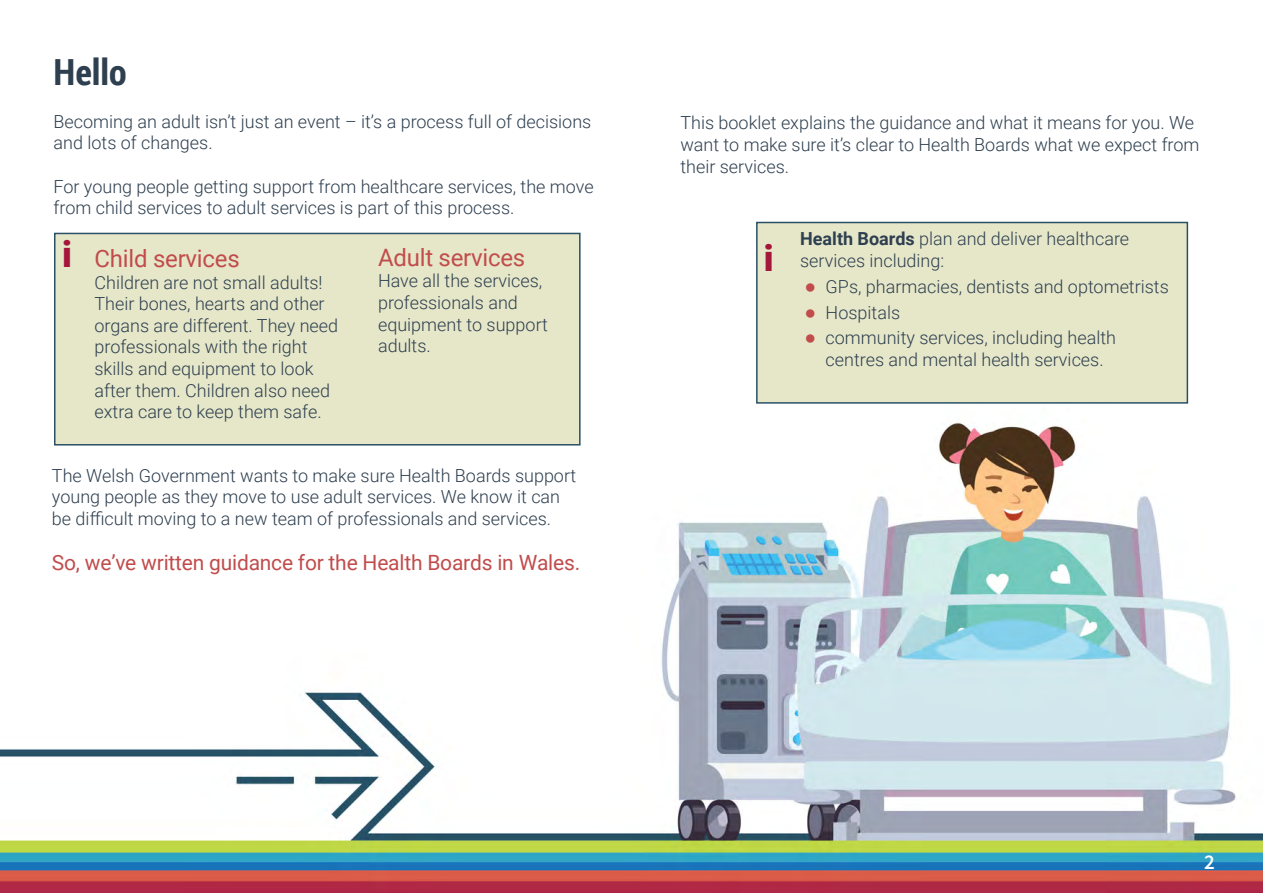
<style>
.page{position:relative;width:1263px;height:893px;background:#fff}
.page>*{position:absolute;margin:0;border:0;box-sizing:border-box;transform-origin:0 0}
.t1{font:700 36px "Roboto Condensed";color:#2e3f4f}
.t2{font:900 36px "Roboto";color:#a4163a}
.t3{font:24px "Roboto";letter-spacing:-.01em;color:#c14c4c}
.t4{font:21px "Roboto";letter-spacing:-.01em;color:#c14c4c}
.t5{font:600 21px "Source Sans Pro";color:#fff}
.t6{font:300 18px/21.6px "Roboto";color:#2e3f4f}
.s1{font-weight:700}
.s2{font-family:"Arial";font-weight:700;font-size:19.5px;color:#c14c4c}
</style>
<div class="page">
<img style="left:0;top:221px;width:1263px;height:672px">
<div style="left:757px;top:222px;width:430px;height:181px;background:#e6e7c9"></div>
<div style="left:756px;top:222px;width:432px;height:182px;border:2px solid #295165"></div>
<div style="left:54px;top:233px;width:526px;height:213px;background:#e6e7c9;border:2px solid #295165"></div>
<p class="t1" style="left:54px;top:46px;width:75px">Hello</p>
<p class="t6" style="left:54px;top:110px;width:539px">Becoming an adult isn’t just an event – it’s a process full of decisions and lots of changes.</p>
<p class="t6" style="left:54px;top:175px;width:542px">For young people getting support from healthcare services, the move from child services to adult services is part of this process.</p>
<p class="t3" style="left:94px;top:242px;width:147px">Child services</p>
<p class="t6" style="left:94px;top:271px;width:245px">Children are not small adults!<br>Their bones, hearts and other organs are different. They need professionals with the right skills and equipment to look after them. Children also need extra care to keep them safe.</p>
<p class="t2" style="left:62px;top:229px;width:11px">i</p>
<p class="t3" style="left:378px;top:240px;width:149px">Adult services</p>
<p class="t6" style="left:378px;top:269px;width:171px">Have all the services, professionals and equipment to support adults.</p>
<p class="t6" style="left:52px;top:464px;width:526px">The Welsh Government wants to make sure Health Boards support young people as they move to use adult services. We know it can be difficult moving to a new team of professionals and services.</p>
<p class="t4" style="left:52px;top:548px;width:530px">So, we’ve written guidance for the Health Boards in Wales.</p>
<p class="t6" style="left:680px;top:112px;width:521px">This booklet explains the guidance and what it means for you. We want to make sure it’s clear to Health Boards what we expect from their services.</p>
<p class="t2" style="left:764px;top:233px;width:11px">i</p>
<p class="t6" style="left:800px;top:227px;width:331px"><span class="s1">Health Boards</span> plan and deliver healthcare services including:</p>
<p class="t6" style="left:804px;top:275px;width:366px"><span class="s2">●</span> GPs, pharmacies, dentists and optometrists</p>
<p class="t6" style="left:804px;top:301px;width:97px"><span class="s2">●</span> Hospitals</p>
<p class="t6" style="left:804px;top:327px;width:313px;text-align:center"><span class="s2">●</span> community services, including health centres and mental health services.</p>
<p class="t5" style="left:1204px;top:849px;width:12px">2</p>
</div>
